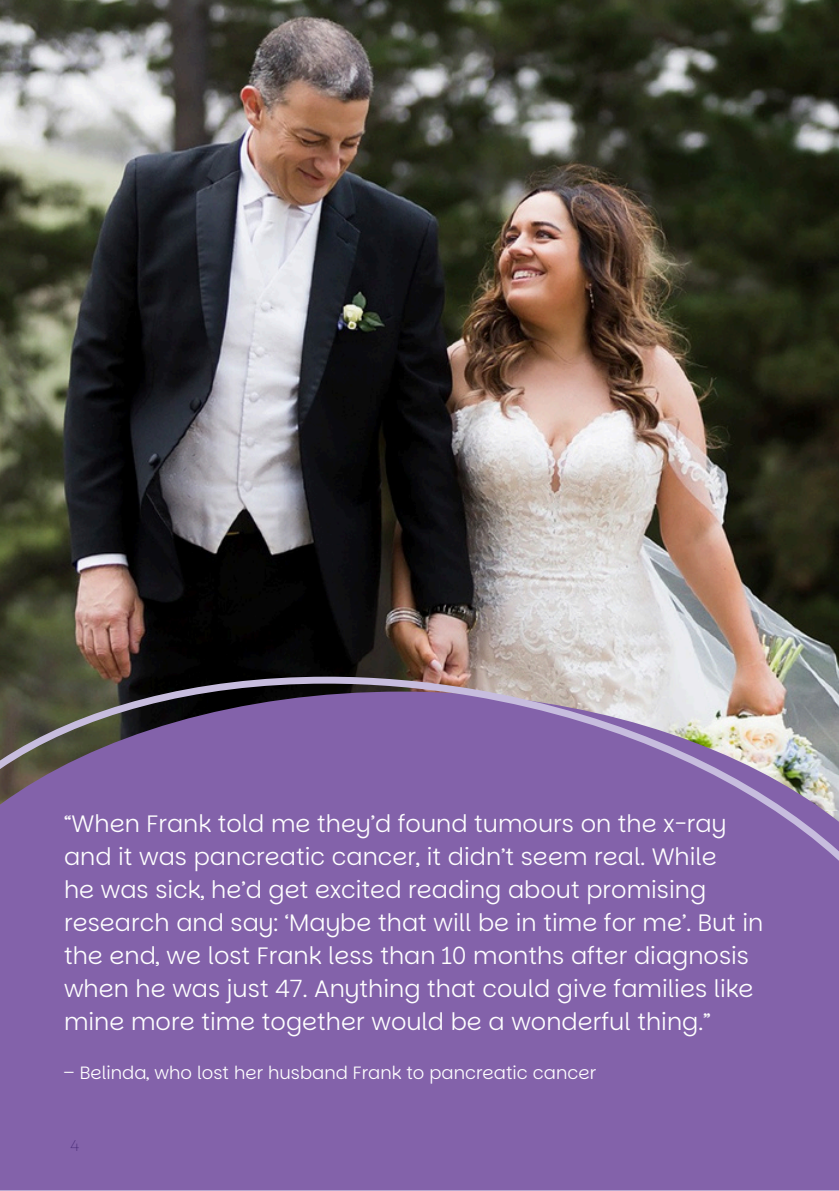
<style>
.page{position:relative;width:839px;height:1191px;background:#fff}
.page>*{position:absolute;margin:0;border:0;box-sizing:border-box;transform-origin:0 0}
.t1{font:300 24px/33px "Parkinsans";color:#fff}
.t2{font:300 18px "Parkinsans";color:#fff}
.t3{font:100 16px "Outfit";color:#432672}
</style>
<div class="page">
<div style="left:0;top:0;width:838px;height:1191px;background:#8362aa"></div>
<img style="left:0;top:0;width:838px;height:677px">
<svg style="left:0;top:677px;width:838px;height:183px"></svg>
<p class="t1" style="left:64px;top:807px;width:700px">“When Frank told me they’d found tumours on the x-ray and it was pancreatic cancer, it didn’t seem real. While<br>he was sick, he’d get excited reading about promising research and say: ‘Maybe that will be in time for me’. But in the end, we lost Frank less than 10 months after diagnosis when he was just 47. Anything that could give families like mine more time together would be a wonderful thing.”</p>
<p class="t2" style="left:63px;top:1060px;width:534px">– Belinda, who lost her husband Frank to pancreatic cancer</p>
<h1 class="t3" style="left:70px;top:1135px;width:11px">4</h1>
</div>
